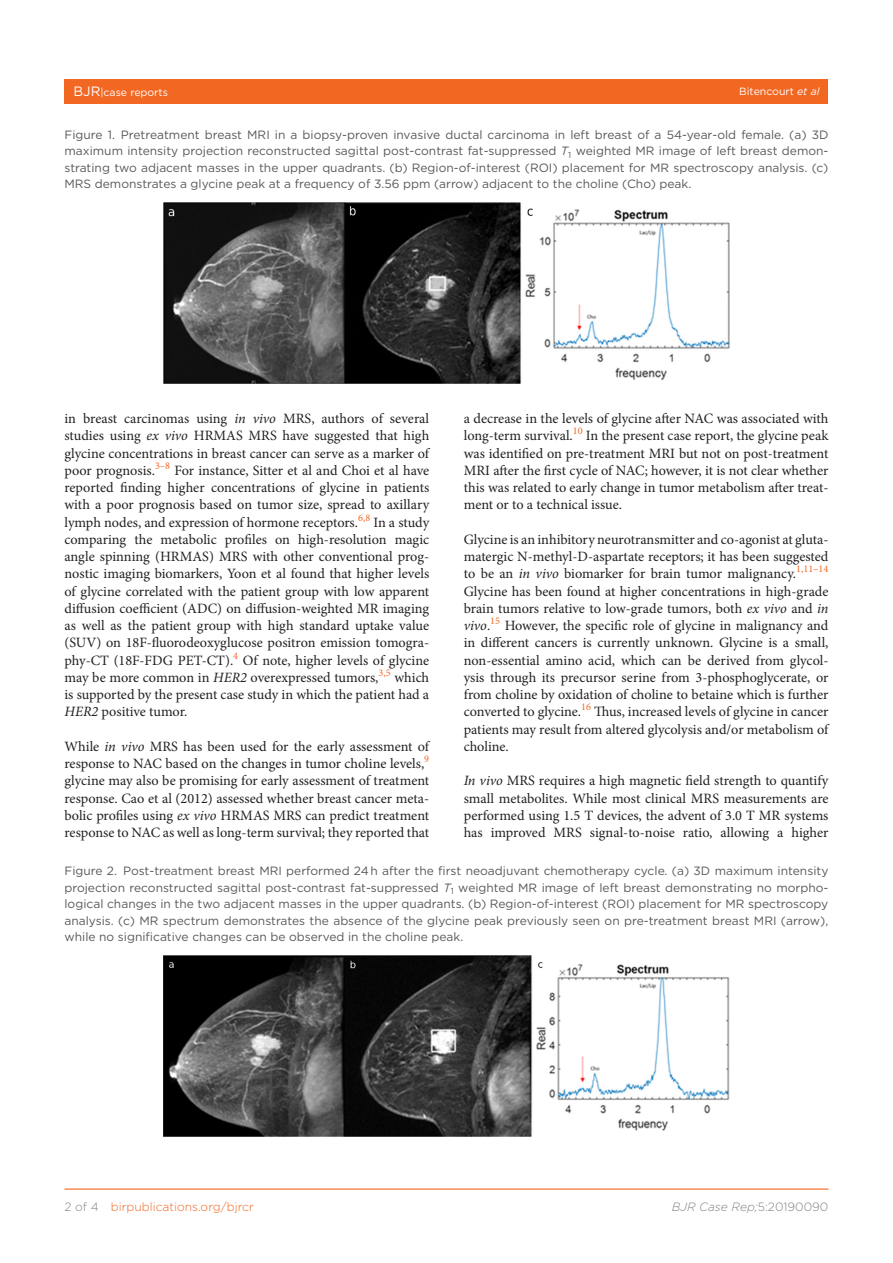
<style>
.page{position:relative;width:893px;height:1263px;background:#fff}
.page>*{position:absolute;margin:0;border:0;box-sizing:border-box;transform-origin:0 0}
.t1{font:14.25px/17.2px "Minion Pro";letter-spacing:-.005em;color:#231f20;text-align:justify}
.t2{font:12px/16.5px "Gotham";color:#57585a;text-align:justify}
.t3{font:300 12px "Gotham";color:#f26722}
.t4{font:italic 300 12px "Gotham";color:#808285}
.t5{font:10.5px "Gotham";color:#fff}
.s1{font-size:13.5px}
.s2{font-style:italic}
.s3{color:#808285}
.s4{font-style:normal}
</style>
<div class="page">
<hr style="left:64px;top:1188px;width:764px;height:2px;background:#f26722">
<div style="left:64px;top:79px;width:764px;height:24px;background:#f26722"></div>
<img style="left:163px;top:202px;width:567px;height:182px">
<img style="left:163px;top:955px;width:567px;height:181px">
<p class="t5" style="left:74px;top:85px;width:96px"><span class="s1">BJR</span>|case reports</p>
<p class="t5" style="left:739px;top:85px;width:82px">Bitencourt <span class="s2">et al</span></p>
<p class="t2" style="left:64px;top:126px;width:765px">Figure 1. Pretreatment breast MRI in a biopsy-proven invasive ductal carcinoma in left breast of a 54-year-old female. (a) 3D maximum intensity projection reconstructed sagittal post-contrast fat-suppressed <span class="s2">T</span><sub>1</sub> weighted MR image of left breast demon&shy;strating two adjacent masses in the upper quadrants. (b) Region-of-interest (ROI) placement for MR spectroscopy analysis. (c)<br>MRS demonstrates a glycine peak at a frequency of 3.56 ppm (arrow) adjacent to the choline (Cho) peak.</p>
<p class="t1" style="left:64px;top:410px;width:366px">in breast carcinomas using <span class="s2">in vivo</span> MRS, authors of several studies using <span class="s2">ex vivo</span> HRMAS MRS have suggested that high glycine concentrations in breast cancer can serve as a marker of poor prognosis.<sup>3–8</sup> For instance, Sitter et al and Choi et al have reported finding higher concentrations of glycine in patients with a poor prognosis based on tumor size, spread to axillary lymph nodes, and expression of hormone receptors.<sup>6,8</sup> In a study comparing the metabolic profiles on high-resolution magic angle spinning (HRMAS) MRS with other conventional prog&shy;nostic imaging biomarkers, Yoon et al found that higher levels of glycine correlated with the patient group with low apparent diffusion coefficient (ADC) on diffusion-weighted MR imaging as well as the patient group with high standard uptake value (SUV) on 18F-fluorodeoxyglucose positron emission tomogra&shy;phy-CT (18F-FDG PET-CT).<sup>4</sup> Of note, higher levels of glycine may be more common in <span class="s2">HER2</span> overexpressed tumors,<sup>3,5</sup> which is supported by the present case study in which the patient had a <span class="s2">HER2</span> positive tumor.</p>
<p class="t1" style="left:65px;top:738px;width:366px">While <span class="s2">in vivo</span> MRS has been used for the early assessment of response to NAC based on the changes in tumor choline levels,<sup>9 </sup>glycine may also be promising for early assessment of treatment response. Cao et al (2012) assessed whether breast cancer meta&shy;bolic profiles using <span class="s2">ex vivo</span> HRMAS MRS can predict treatment response to NAC as well as long-term survival; they reported that</p>
<p class="t1" style="left:464px;top:410px;width:366px">a decrease in the levels of glycine after NAC was associated with long-term survival.<sup>10</sup> In the present case report, the glycine peak was identified on pre-treatment MRI but not on post-treatment MRI after the first cycle of NAC; however, it is not clear whether this was related to early change in tumor metabolism after treat&shy;ment or to a technical issue.</p>
<p class="t1" style="left:464px;top:531px;width:366px">Glycine is an inhibitory neurotransmitter and co-agonist at gluta&shy;matergic N-methyl-D-aspartate receptors; it has been suggested to be an <span class="s2">in vivo</span> biomarker for brain tumor malignancy.<sup>1,11–14<br></sup>Glycine has been found at higher concentrations in high-grade brain tumors relative to low-grade tumors, both <span class="s2">ex vivo</span> and <span class="s2">in vivo</span>.<sup>15</sup> However, the specific role of glycine in malignancy and in different cancers is currently unknown. Glycine is a small, non-essential amino acid, which can be derived from glycol&shy;ysis through its precursor serine from 3-phosphoglycerate, or from choline by oxidation of choline to betaine which is further converted to glycine.<sup>16</sup> Thus, increased levels of glycine in cancer patients may result from altered glycolysis and/or metabolism of choline.</p>
<p class="t1" style="left:464px;top:772px;width:366px"><span class="s2">In vivo</span> MRS requires a high magnetic field strength to quantify small metabolites. While most clinical MRS measurements are performed using 1.5 T devices, the advent of 3.0 T MR systems has improved MRS signal-to-noise ratio, allowing a higher</p>
<p class="t2" style="left:64px;top:863px;width:765px">Figure 2. Post-treatment breast MRI performed 24 h after the first neoadjuvant chemotherapy cycle. (a) 3D maximum intensity projection reconstructed sagittal post-contrast fat-suppressed <span class="s2">T</span><sub>1</sub> weighted MR image of left breast demonstrating no morpho&shy;logical changes in the two adjacent masses in the upper quadrants. (b) Region-of-interest (ROI) placement for MR spectroscopy analysis. (c) MR spectrum demonstrates the absence of the glycine peak previously seen on pre-treatment breast MRI (arrow), while no significative changes can be observed in the choline peak.</p>
<p class="t3" style="left:64px;top:1199px;width:191px"><span class="s3">2 of 4</span> birpublications.org/bjrcr</p>
<p class="t4" style="left:672px;top:1199px;width:158px">BJR Case Rep;<span class="s4">5:20190090</span></p>
</div>
